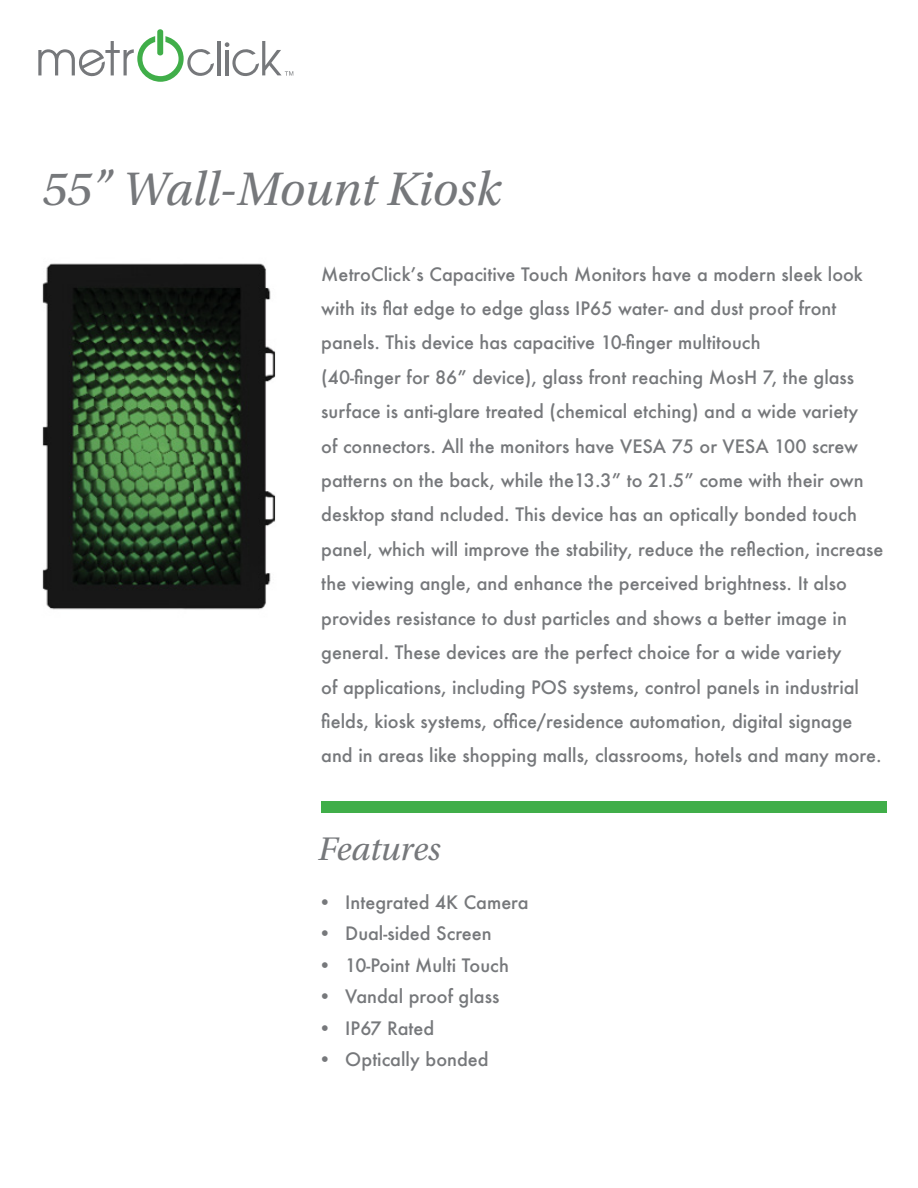
<style>
.page{position:relative;width:918px;height:1188px;background:#fff}
.page>*{position:absolute;margin:0;border:0;box-sizing:border-box;transform-origin:0 0}
.t1{font:italic 49.5px "Utopia Std";letter-spacing:-.005em;color:#76787b}
.t2{font:italic 34.5px "Utopia Std";letter-spacing:-.005em;color:#76787b}
.t3{font:500 18px/34.3px "Futura";color:#76787b}
</style>
<div class="page">
<div style="left:157px;top:29px;width:6px;height:26px;background:#40ae49;border-radius:3px"></div>
<svg style="left:38px;top:36px;width:176px;height:46px"></svg>
<hr style="left:217px;top:41px;width:3px;height:34px;background:#76787b">
<svg style="left:225px;top:41px;width:68px;height:35px"></svg>
<div style="left:321px;top:801px;width:566px;height:12px;background:#40ae49"></div>
<img style="left:42px;top:263px;width:234px;height:347px">
<p class="t1" style="left:42px;top:162px;width:460px">55” Wall-Mount Kiosk</p>
<p class="t3" style="left:321px;top:256px;width:543px">MetroClick’s Capacitive Touch Monitors have a modern sleek look with its flat edge to edge glass IP65 water- and dust proof front panels. This device has capacitive 10-finger multitouch</p>
<p class="t3" style="left:321px;top:360px;width:564px">(40-finger for 86” device), glass front reaching MosH 7, the glass surface is anti-glare treated (chemical etching) and a wide variety<br>of connectors. All the monitors have VESA 75 or VESA 100 screw patterns on the back, while the13.3” to 21.5” come with their own desktop stand ncluded. This device has an optically bonded touch panel, which will improve the stability, reduce the reflection, increase the viewing angle, and enhance the perceived brightness. It also provides resistance to dust particles and shows a better image in general. These devices are the perfect choice for a wide variety<br>of applications, including POS systems, control panels in industrial fields, kiosk systems, office/residence automation, digital signage and in areas like shopping malls, classrooms, hotels and many more.</p>
<p class="t2" style="left:318px;top:830px;width:124px">Features</p>
<p class="t3" style="left:318px;top:885px;width:212px">• Integrated 4K Camera</p>
<p class="t3" style="left:318px;top:916px;width:175px">• Dual-sided Screen</p>
<p class="t3" style="left:318px;top:948px;width:192px">• 10-Point Multi Touch</p>
<p class="t3" style="left:318px;top:979px;width:183px">• Vandal proof glass</p>
<p class="t3" style="left:318px;top:1010px;width:118px">• IP67 Rated</p>
<p class="t3" style="left:318px;top:1042px;width:172px">• Optically bonded</p>
</div>
